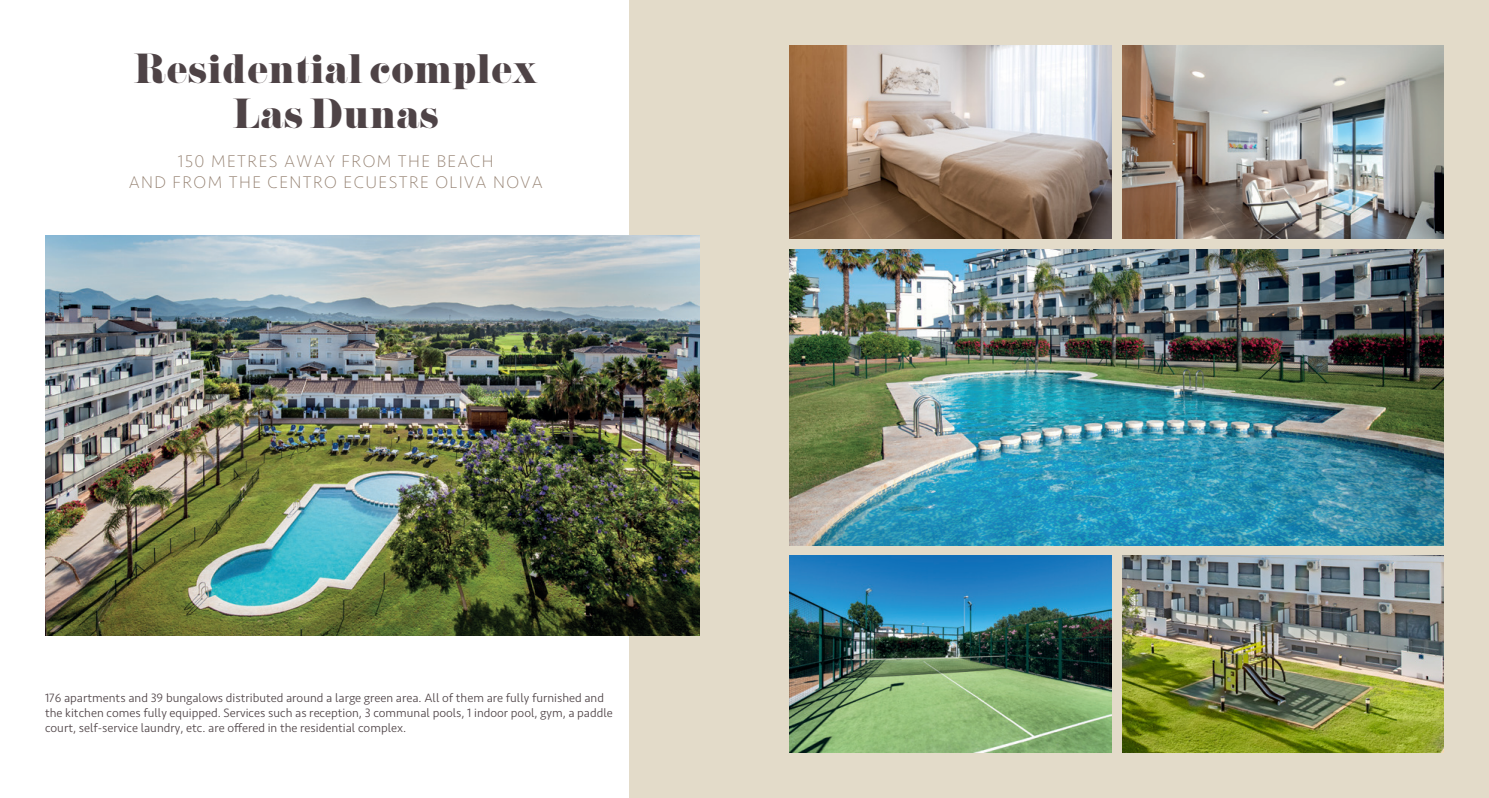
<style>
.page{position:relative;width:1489px;height:798px;background:#fff}
.page>*{position:absolute;margin:0;border:0;box-sizing:border-box;transform-origin:0 0}
.t1{font:37.5px/45px "Pistilli";color:#4e4346;text-align:center}
.t2{font:200 17.5px/21px "Seravek";letter-spacing:.08em;color:#948070;text-align:center}
.t3{font:300 12.5px/15px "Seravek";color:#4e4346}
</style>
<div class="page">
<div style="left:629px;top:0;width:859px;height:797px;background:#e3dbc9"></div>
<img style="left:45px;top:235px;width:654px;height:400px">
<img style="left:1122px;top:45px;width:321px;height:193px">
<img style="left:789px;top:45px;width:322px;height:193px">
<img style="left:789px;top:555px;width:322px;height:197px">
<img style="left:789px;top:249px;width:654px;height:296px">
<img style="left:1122px;top:555px;width:321px;height:197px">
<p class="t1" style="left:133px;top:46px;width:406px">Residential complex<br>Las Dunas</p>
<p class="t2" style="left:129px;top:151px;width:416px">150 METRES AWAY FROM THE BEACH<br>AND FROM THE CENTRO ECUESTRE OLIVA NOVA</p>
<p class="t3" style="left:45px;top:690px;width:569px">176 apartments and 39 bungalows distributed around a large green area. All of them are fully furnished and the kitchen comes fully equipped. Services such as reception, 3 communal pools, 1 indoor pool, gym, a paddle court, self-service laundry, etc. are offered in the residential complex.</p>
</div>
